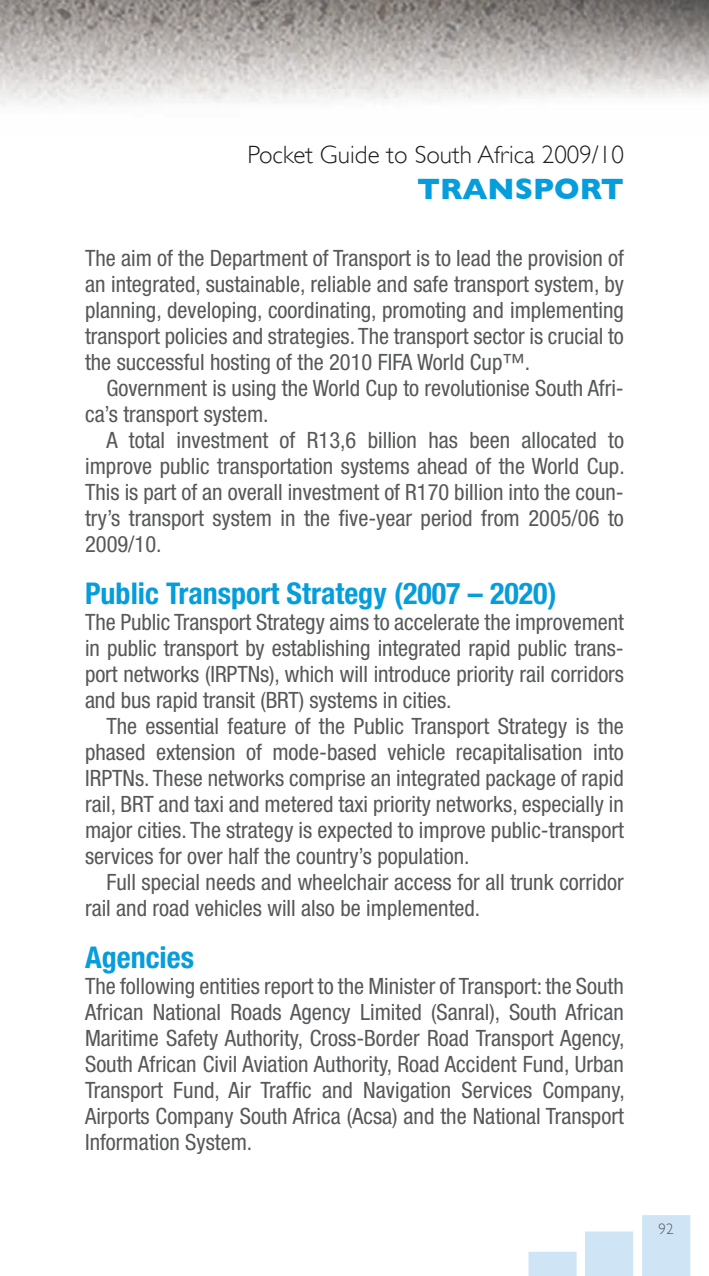
<style>
.page{position:relative;width:709px;height:1276px;background:#fff}
.page>*{position:absolute;margin:0;border:0;box-sizing:border-box;transform-origin:0 0}
.HEADING_1{font:700 condensed 30px "Helvetica Neue";color:#069ddc}
.BODYTEXT{font:700 30px "Gill Sans";color:#069ddc}
.BODYTEXT-2{font:300 25px "Gill Sans";color:#231f20}
.BODYTEXT-3{font:condensed 22.5px/26px "Helvetica Neue";color:#57585a;text-align:justify}
.BODYTEXT-4{font:300 15px "Gill Sans";color:#57585a}
</style>
<div class="page">
<svg style="left:528px;top:1215px;width:162px;height:61px"></svg>
<img style="left:0;top:0;width:709px;height:106px">
<p class="BODYTEXT-2" style="left:247px;top:140px;width:378px">Pocket Guide to South Africa 2009/10</p>
<p class="BODYTEXT" style="left:417px;top:171px;width:208px">TRANSPORT</p>
<p class="BODYTEXT-3" style="left:85px;top:245px;width:540px">The aim of the Department of Transport is to lead the provision of an integrated, sustainable, reliable and safe transport system, by planning, developing, coordinating, promoting and implementing transport policies and strategies. The transport sector is crucial to the successful hosting of the 2010 FIFA World Cup™.</p>
<p class="BODYTEXT-3" style="left:85px;top:375px;width:540px;text-indent:21px">Government is using the World Cup to revolutionise South Afri&shy;ca’s transport system.</p>
<p class="BODYTEXT-3" style="left:85px;top:427px;width:541px;text-indent:21px">A total investment of R13,6 billion has been allocated to improve public transportation systems ahead of the World Cup.<br>This is part of an overall investment of R170 billion into the coun&shy;try’s transport system in the five-year period from 2005/06 to 2009/10.</p>
<p class="HEADING_1" style="left:85px;top:575px;width:473px">Public Transport Strategy (2007 – 2020)</p>
<p class="BODYTEXT-3" style="left:85px;top:609px;width:540px">The Public Transport Strategy aims to accelerate the improvement in public transport by establishing integrated rapid public trans&shy;port networks (IRPTNs), which will introduce priority rail corridors and bus rapid transit (BRT) systems in cities.</p>
<p class="BODYTEXT-3" style="left:85px;top:713px;width:540px;text-indent:21px">The essential feature of the Public Transport Strategy is the phased extension of mode-based vehicle recapitalisation into IRPTNs. These networks comprise an integrated package of rapid rail, BRT and taxi and metered taxi priority networks, especially in major cities. The strategy is expected to improve public-transport services for over half the country’s population.</p>
<p class="BODYTEXT-3" style="left:85px;top:869px;width:540px;text-indent:21px">Full special needs and wheelchair access for all trunk corridor rail and road vehicles will also be implemented.</p>
<p class="HEADING_1" style="left:85px;top:939px;width:110px">Agencies</p>
<p class="BODYTEXT-3" style="left:85px;top:973px;width:541px">The following entities report to the Minister of Transport: the South African National Roads Agency Limited (Sanral), South African Maritime Safety Authority, Cross-Border Road Transport Agency, South African Civil Aviation Authority, Road Accident Fund, Urban Transport Fund, Air Traffic and Navigation Services Company, Airports Company South Africa (Acsa) and the National Transport Information System.</p>
<p class="BODYTEXT-4" style="left:658px;top:1220px;width:16px">92</p>
</div>
